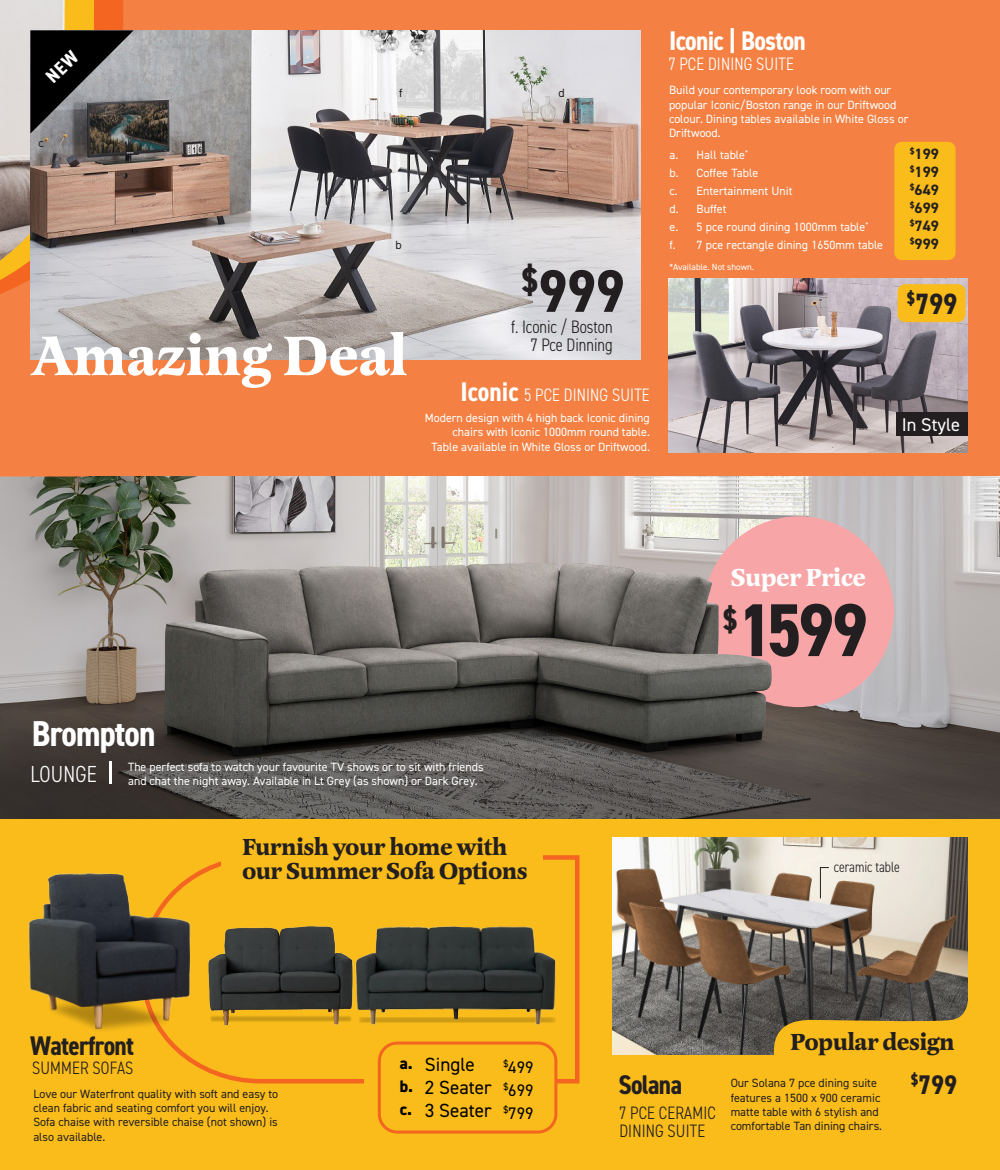
<style>
.page{position:relative;width:1000px;height:1170px;background:#fff}
.page>*{position:absolute;margin:0;border:0;box-sizing:border-box;transform-origin:0 0}
.t1{font:700 condensed 75px "DIN2014";color:#231f20}
.t2{font:700 condensed 60px "DIN2014";color:#231f20}
.t3{font:700 57.45px "Latienne Pro";letter-spacing:-.01em;color:#fff}
.t4{font:700 condensed 36px "DIN2014";letter-spacing:-.025em;color:#fff}
.t5{font:700 condensed 30.6px "DIN2014";color:#231f20}
.t6{font:700 condensed 29.4px "DIN2014";color:#231f20}
.t7{font:700 condensed 27px "DIN2014";letter-spacing:-.025em;color:#231f20}
.t8{font:700 condensed 27px "DIN2014";letter-spacing:-.025em;color:#fff}
.t9{font:700 25.5px "Latienne Pro";letter-spacing:-.025em;color:#fff}
.t10{font:700 24px/24px "Latienne Pro";letter-spacing:-.025em;color:#231f20}
.t11{font:300 condensed 23.25px "DIN2014";letter-spacing:.01em;color:#fff}
.t12{font:19.05px "DIN2014";color:#000}
.t13{font:18.45px "DIN2014";color:#fff}
.t14{font:300 condensed 18.15px "DIN2014";color:#231f20}
.t15{font:300 condensed 18px/18px "DIN2014";letter-spacing:.01em;color:#231f20}
.Item_2{font:300 condensed 18px "DIN2014";letter-spacing:.01em;color:#fff}
.t16{font:16.65px/23px "DIN2014";color:#000;text-align:justify}
.t17{font:800 16.65px/23px "DIN2014";color:#000;text-align:justify}
.t18{font:700 15px/18px "DIN2014";color:#231f20}
.t19{font:300 condensed 14.85px "DIN2014";color:#231f20}
.t20{font:12px/14.4px "DIN2014";color:#fff}
.t21{font:12px/14.4px "DIN2014";color:#231f20}
.t22{font:9px "DIN2014";color:#fff}
</style>
<div class="page">
<div style="left:0;top:0;width:999px;height:476px;background:#f48143"></div>
<div style="left:894px;top:142px;width:61px;height:118px;background:#f9bc1a;border-radius:7px"></div>
<img style="left:668px;top:278px;width:299px;height:174px">
<div style="left:896px;top:412px;width:71px;height:23px;background:#231f20"></div>
<img style="left:0;top:476px;width:999px;height:238px">
<svg style="left:0;top:714px;width:999px;height:105px;background:#4d4946"></svg>
<hr style="left:109px;top:761px;width:3px;height:22px;background:#fff">
<svg style="left:0;top:506px;width:139px;height:89px;background:#7b7d72"></svg>
<svg style="left:0;top:0;width:168px;height:506px"></svg>
<svg style="left:0;top:284px;width:88px;height:192px"></svg>
<img style="left:30px;top:30px;width:610px;height:329px">
<div style="left:0;top:819px;width:999px;height:350px;background:#f9bc1a"></div>
<svg style="left:166px;top:855px;width:414px;height:230px"></svg>
<div style="left:222px;top:821px;width:321px;height:61px;background:#f9bc1a"></div>
<div style="left:363px;top:1062px;width:123px;height:61px;background:#f9bc1a"></div>
<img style="left:612px;top:837px;width:355px;height:217px">
<img style="left:368px;top:921px;width:191px;height:116px">
<img style="left:205px;top:914px;width:163px;height:125px">
<img style="left:28px;top:864px;width:177px;height:177px">
<div style="left:379px;top:1042px;width:176px;height:89px;background:#f9bc1a;border-radius:18px"></div>
<div style="left:378px;top:1041px;width:179px;height:92px;border:3px solid #f36521;border-radius:18px"></div>
<svg style="left:773px;top:988px;width:195px;height:67px"></svg>
<svg style="left:819px;top:866px;width:10px;height:32px"></svg>
<svg style="left:703px;top:516px;width:190px;height:191px;background:#dda1a2"></svg>
<div style="left:897px;top:284px;width:68px;height:38px;background:#f9bc1a;border-radius:7px"></div>
<svg style="left:30px;top:30px;width:103px;height:103px;background:#424243"></svg>
<p class="t8" style="left:668px;top:23px;width:138px">Iconic | Boston</p>
<p class="t21" style="left:39px;top:135px;width:7px">c</p>
<p class="t21" style="left:399px;top:85px;width:5px">f</p>
<p class="t21" style="left:558px;top:85px;width:8px">d</p>
<p class="t21" style="left:395px;top:237px;width:8px">b</p>
<p class="t3" style="left:32px;top:319px;width:377px">Amazing Deal</p>
<p class="t2" style="left:521px;top:251px;width:104px"><sup>$</sup>999</p>
<p class="t14" style="left:511px;top:316px;width:103px">f. Iconic / Boston</p>
<p class="t14" style="left:530px;top:334px;width:84px">7 Pce Dinning</p>
<p class="t8" style="left:460px;top:374px;width:60px">Iconic</p>
<p class="Item_2" style="left:524px;top:384px;width:127px">5 PCE DINING SUITE</p>
<p class="t20" style="left:424px;top:410px;width:226px;text-align:right">Modern design with 4 high back Iconic dining chairs with Iconic 1000mm round table.<br>Table available in White Gloss or Driftwood.</p>
<p class="Item_2" style="left:668px;top:53px;width:127px">7 PCE DINING SUITE</p>
<p class="t20" style="left:668px;top:83px;width:241px">Build your contemporary look room with our popular Iconic/Boston range in our Driftwood colour. Dining tables available in White Gloss or Driftwood.</p>
<p class="t20" style="left:669px;top:147px;width:80px">a. Hall table<sup>*</sup></p>
<p class="t20" style="left:669px;top:165px;width:90px">b. Coffee Table</p>
<p class="t20" style="left:669px;top:183px;width:124px">c. Entertainment Unit</p>
<p class="t20" style="left:669px;top:201px;width:58px">d. Buffet</p>
<p class="t20" style="left:669px;top:219px;width:200px">e. 5 pce round dining 1000mm table<sup>*</sup></p>
<p class="t20" style="left:669px;top:237px;width:215px">f. 7 pce rectangle dining 1650mm table</p>
<p class="t22" style="left:669px;top:261px;width:86px">*Available. Not shown.</p>
<p class="t18" style="left:909px;top:145px;width:31px"><sup>$</sup>199</p>
<p class="t18" style="left:909px;top:163px;width:31px"><sup>$</sup>199</p>
<p class="t18" style="left:909px;top:181px;width:31px"><sup>$</sup>649 <sup>$</sup>699</p>
<p class="t18" style="left:909px;top:217px;width:31px"><sup>$</sup>749 <sup>$</sup>999</p>
<p class="t6" style="left:906px;top:284px;width:52px"><sup>$</sup>799</p>
<p class="t13" style="left:901px;top:413px;width:60px">In Style</p>
<p class="t4" style="left:32px;top:709px;width:125px">Brompton</p>
<p class="t11" style="left:30px;top:759px;width:68px">LOUNGE</p>
<p class="t20" style="left:128px;top:759px;width:357px">The perfect sofa to watch your favourite TV shows or to sit with friends and chat the night away. Available in Lt Grey (as shown) or Dark Grey.</p>
<p class="t10" style="left:242px;top:834px;width:287px">Furnish your home with our Summer Sofa Options</p>
<p class="t9" style="left:730px;top:561px;width:137px">Super Price</p>
<p class="t5" style="left:722px;top:598px;width:16px">$</p>
<p class="t1" style="left:737px;top:580px;width:132px">1599</p>
<p class="t19" style="left:833px;top:858px;width:68px">ceramic table</p>
<p class="t7" style="left:30px;top:1027px;width:105px">Waterfront</p>
<p class="t10" style="left:790px;top:1029px;width:166px">Popular design</p>
<p class="t15" style="left:32px;top:1058px;width:103px">SUMMER SOFAS</p>
<p class="t21" style="left:33px;top:1085px;width:246px">Love our Waterfront quality with soft and easy to clean fabric and seating comfort you will enjoy.</p>
<p class="t21" style="left:33px;top:1114px;width:246px">Sofa chaise with reversible chaise (not shown) is also available.</p>
<p class="t17" style="left:400px;top:1051px;width:15px">a. b. c.</p>
<p class="t12" style="left:425px;top:1052px;width:52px">Single</p>
<p class="t12" style="left:425px;top:1075px;width:68px">2 Seater</p>
<p class="t12" style="left:425px;top:1098px;width:68px">3 Seater</p>
<p class="t16" style="left:503px;top:1055px;width:31px"><sup>$</sup>499 <sup>$</sup>699 <sup>$</sup>799</p>
<p class="t7" style="left:618px;top:1066px;width:65px">Solana</p>
<p class="t21" style="left:730px;top:1075px;width:153px">Our Solana 7 pce dining suite features a 1500 x 900 ceramic matte table with 6 stylish and comfortable Tan dining chairs.</p>
<p class="t15" style="left:619px;top:1103px;width:98px">7 PCE CERAMIC<br>DINING SUITE</p>
<p class="t7" style="left:910px;top:1066px;width:48px"><sup>$</sup>799</p>
</div>
